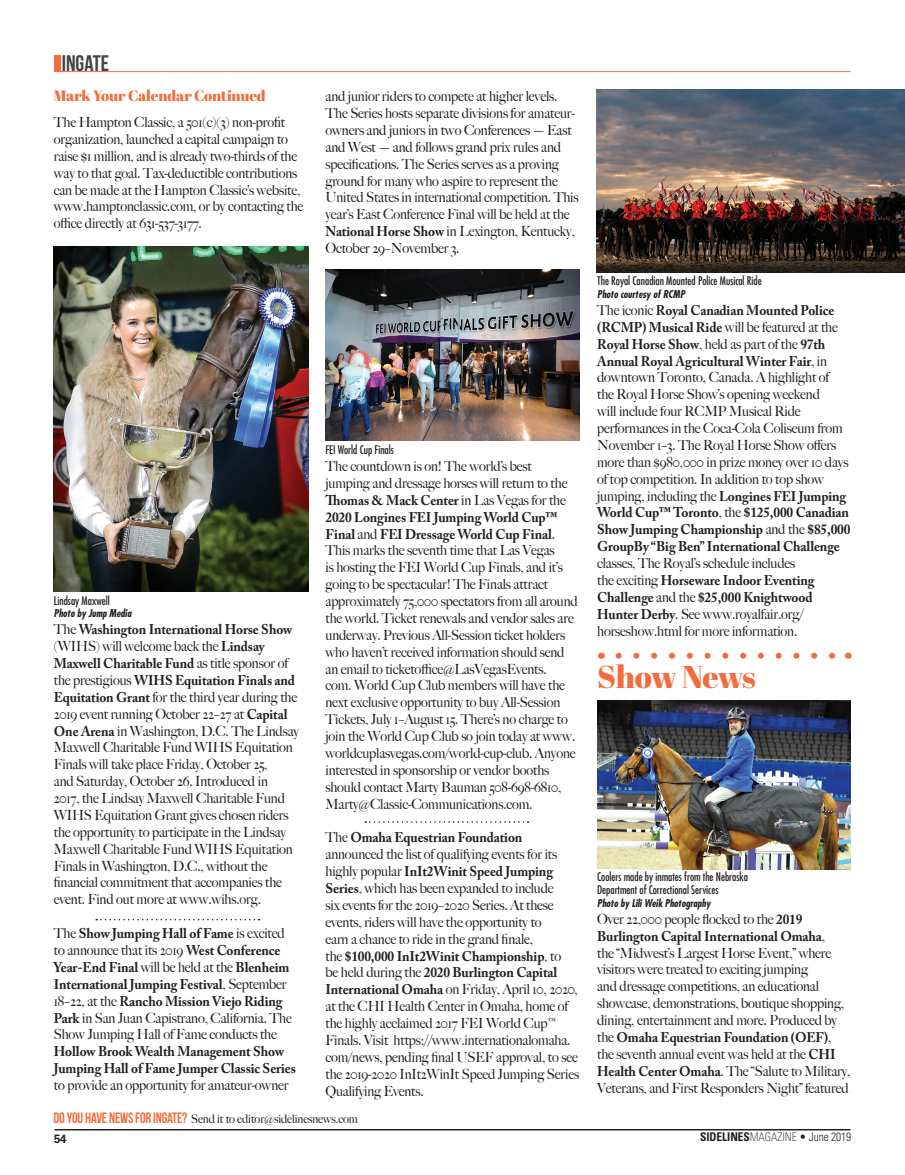
<style>
.page{position:relative;width:905px;height:1175px;background:#fff}
.page>*{position:absolute;margin:0;border:0;box-sizing:border-box;transform-origin:0 0}
.t1{font:31.5px "Abril Fatface";letter-spacing:-.03em;color:#f26d3e}
.t2{font:700 22.5px "Bebas Neue";color:#444}
.t3{font:15px "Abril Fatface";letter-spacing:-.01em;color:#f26d3e}
.t4{font:500 14.1px/16.8px "Big Caslon";letter-spacing:-.01em;color:#231f20;scale:.95 1}
.t5{font:700 14.1px/16.8px "Adobe Caslon Pro";letter-spacing:-.01em;color:#231f20;scale:.95 1}
.t6{font:500 12px "Big Caslon";letter-spacing:-.01em;color:#231f20;scale:.95 1}
.t7{font:700 condensed 12px "Univers LT Std";letter-spacing:-.005em;color:#231f20;scale:.95 1}
.t8{font:700 12px "Univers LT Std";color:#231f20;scale:.95 1}
.t9{font:condensed 11.7px/12.8px "Futura";color:#231f20;scale:.95 1}
.t10{font:italic 700 condensed 10.5px "Futura";color:#231f20;scale:.95 1}
.s1{font-family:"Adobe Caslon Pro";font-weight:700}
.s2{font-family:"Big Caslon";font-weight:500}
.s3{font-family:"Bebas Neue";font-weight:700;font-size:15px;color:#f26d3e}
.s4{font-weight:300;color:#57585a}
.s5{font-weight:300}
</style>
<div class="page">
<hr style="left:55px;top:1129px;width:795px;height:1px;background:#231f20">
<div style="left:54px;top:55px;width:6px;height:17px;background:#f26d3e"></div>
<hr style="left:54px;top:71px;width:796px;height:1px;background:#f26d3e">
<svg style="left:96px;top:919px;width:163px;height:1px"></svg>
<svg style="left:365px;top:821px;width:163px;height:1px"></svg>
<svg style="left:618px;top:652px;width:217px;height:6px"></svg>
<img style="left:54px;top:246px;width:254px;height:345px">
<img style="left:597px;top:90px;width:307px;height:182px">
<img style="left:325px;top:269px;width:254px;height:172px">
<img style="left:598px;top:700px;width:252px;height:169px">
<h2 class="t2" style="left:62px;top:51px;width:49px">INGATE</h2>
<p class="t3" style="left:54px;top:85px;width:213px">Mark Your Calendar Continued</p>
<p class="t4" style="left:54px;top:113px;width:264px">The Hampton Classic, a 501(c)(3) non-profit organization, launched a capital campaign to raise $1 million, and is already two-thirds of the way to that goal. Tax-deductible contributions can be made at the Hampton Classic’s website, www.hamptonclassic.com, or by contacting the office directly at 631-537-3177.</p>
<p class="t4" style="left:325px;top:87px;width:268px">and junior riders to compete at higher levels.<br>The Series hosts separate divisions for amateur&shy;owners and juniors in two Conferences — East and West — and follows grand prix rules and specifications. The Series serves as a proving ground for many who aspire to represent the United States in international competition. This year’s East Conference Final will be held at the <span class="s1">National Horse Show</span> in Lexington, Kentucky, October 29–November 3.</p>
<p class="t9" style="left:54px;top:593px;width:60px">Lindsay Maxwell</p>
<p class="t10" style="left:54px;top:606px;width:83px">Photo by Jump Media</p>
<p class="t5" style="left:54px;top:621px;width:252px"><span class="s2">The</span> Washington International Horse Show</p>
<p class="t4" style="left:54px;top:637px;width:223px">(WIHS) will welcome back the <span class="s1">Lindsay</span></p>
<p class="t5" style="left:54px;top:654px;width:255px">Maxwell Charitable Fund <span class="s2">as title sponsor of the prestigious</span> WIHS Equitation Finals and</p>
<p class="t4" style="left:54px;top:688px;width:259px"><span class="s1">Equitation Grant</span> for the third year during the 2019 event running October 22–27 at <span class="s1">Capital One Arena</span> in Washington, D.C. The Lindsay Maxwell Charitable Fund WIHS Equitation Finals will take place Friday, October 25,<br>and Saturday, October 26. Introduced in<br>2017, the Lindsay Maxwell Charitable Fund WIHS Equitation Grant gives chosen riders the opportunity to participate in the Lindsay Maxwell Charitable Fund WIHS Equitation Finals in Washington, D.C., without the financial commitment that accompanies the event. Find out more at www.wihs.org.</p>
<p class="t5" style="left:54px;top:924px;width:244px"><span class="s2">The</span> Show Jumping Hall of Fame <span class="s2">is excited</span></p>
<p class="t4" style="left:54px;top:941px;width:240px">to announce that its 2019 <span class="s1">West Conference</span></p>
<p class="t5" style="left:54px;top:958px;width:250px">Year-End Final <span class="s2">will be held at the</span> Blenheim<br>International Jumping Festival<span class="s2">, September<br>18–22, at the</span> Rancho Mission Viejo Riding</p>
<p class="t4" style="left:54px;top:1008px;width:252px"><span class="s1">Park</span> in San Juan Capistrano, California. The<br>Show Jumping Hall of Fame conducts the</p>
<p class="t5" style="left:54px;top:1043px;width:256px">Hollow Brook Wealth Management Show<br>Jumping Hall of Fame Jumper Classic Series</p>
<p class="t4" style="left:54px;top:1076px;width:248px">to provide an opportunity for amateur-owner</p>
<p class="t9" style="left:325px;top:443px;width:73px">FEI World Cup Finals</p>
<p class="t4" style="left:325px;top:457px;width:256px">The countdown is on! The world’s best jumping and dressage horses will return to the</p>
<p class="t5" style="left:325px;top:491px;width:254px">Thomas &amp; Mack Center <span class="s2">in Las Vegas for the<br></span>2020 Longines FEI Jumping World Cup™<br>Final <span class="s2">and</span> FEI Dressage World Cup Final<span class="s2">.</span></p>
<p class="t4" style="left:325px;top:541px;width:267px">This marks the seventh time that Las Vegas<br>is hosting the FEI World Cup Finals, and it’s going to be spectacular! The Finals attract approximately 75,000 spectators from all around the world. Ticket renewals and vendor sales are underway. Previous All-Session ticket holders who haven’t received information should send an email to ticketoffice@LasVegasEvents.<br>com. World Cup Club members will have the next exclusive opportunity to buy All-Session Tickets, July 1–August 15. There’s no charge to join the World Cup Club so join today at www. worldcuplasvegas.com/world-cup-club. Anyone interested in sponsorship or vendor booths should contact Marty Bauman 508-698-6810, Marty@Classic-Communications.com.</p>
<p class="t5" style="left:325px;top:829px;width:209px"><span class="s2">The</span> Omaha Equestrian Foundation</p>
<p class="t4" style="left:325px;top:845px;width:245px">announced the list of qualifying events for its</p>
<p class="t5" style="left:325px;top:863px;width:241px"><span class="s2">highly popular</span> InIt2Winit Speed Jumping</p>
<p class="t4" style="left:325px;top:879px;width:242px"><span class="s1">Series</span>, which has been expanded to include six events for the 2019–2020 Series. At these events, riders will have the opportunity to earn a chance to ride in the grand finale,</p>
<p class="t5" style="left:325px;top:947px;width:249px"><span class="s2">the</span> $100,000 InIt2Winit Championship<span class="s2">, to be held during the</span> 2020 Burlington Capital</p>
<p class="t4" style="left:325px;top:980px;width:268px"><span class="s1">International Omaha</span> on Friday, April 10, 2020, at the CHI Health Center in Omaha, home of the highly acclaimed 2017 FEI World Cup™ Finals. Visit https://www.internationalomaha. com/news, pending final USEF approval, to see the 2019-2020 InIt2WinIt Speed Jumping Series Qualifying Events.</p>
<p class="t6" style="left:53px;top:1108px;width:322px"><span class="s3">DO YOU HAVE NEWS FOR INGATE?</span> Send it to editor@sidelinesnews.com</p>
<p class="t9" style="left:597px;top:274px;width:175px">The Royal Canadian Mounted Police Musical Ride</p>
<p class="t10" style="left:597px;top:287px;width:94px">Photo courtesy of RCMP</p>
<p class="t5" style="left:597px;top:301px;width:251px"><span class="s2">The iconic</span> Royal Canadian Mounted Police</p>
<p class="t4" style="left:597px;top:318px;width:255px"><span class="s1">(RCMP) Musical Ride</span> will be featured at the</p>
<p class="t5" style="left:597px;top:335px;width:243px">Royal Horse Show<span class="s2">, held as part of the</span> 97th<br>Annual Royal Agricultural Winter Fair<span class="s2">, in</span></p>
<p class="t4" style="left:597px;top:368px;width:266px">downtown Toronto, Canada. A highlight of the Royal Horse Show’s opening weekend<br>will include four RCMP Musical Ride performances in the Coca-Cola Coliseum from November 1–3. The Royal Horse Show offers more than $980,000 in prize money over 10 days of top competition. In addition to top show jumping, including the <span class="s1">Longines FEI Jumping</span></p>
<p class="t5" style="left:597px;top:504px;width:268px;text-align:justify">World Cup™ Toronto<span class="s2">, the</span> $125,000 Canadian Show Jumping Championship <span class="s2">and the</span> $85,000<br>GroupBy “Big Ben” International Challenge</p>
<p class="t4" style="left:597px;top:554px;width:210px">classes, The Royal’s schedule includes</p>
<p class="t5" style="left:597px;top:571px;width:230px"><span class="s2">the exciting</span> Horseware Indoor Eventing<br>Challenge <span class="s2">and the</span> $25,000 Knightwood</p>
<p class="t4" style="left:597px;top:605px;width:219px"><span class="s1">Hunter Derby</span>. See www.royalfair.org/ horseshow.html for more information.</p>
<h1 class="t1" style="left:597px;top:655px;width:160px">Show News</h1>
<p class="t9" style="left:597px;top:870px;width:160px">Coolers made by inmates from the Nebraska<br>Department of Correctional Services</p>
<p class="t10" style="left:597px;top:896px;width:121px">Photo by Lili Weik Photography</p>
<p class="t4" style="left:597px;top:909px;width:218px">Over 22,000 people flocked to the <span class="s1">2019</span></p>
<p class="t5" style="left:597px;top:927px;width:241px">Burlington Capital International Omaha<span class="s2">,</span></p>
<p class="t4" style="left:597px;top:943px;width:261px">the “Midwest’s Largest Horse Event,” where visitors were treated to exciting jumping<br>and dressage competitions, an educational showcase, demonstrations, boutique shopping, dining, entertainment and more. Produced by</p>
<p class="t5" style="left:597px;top:1028px;width:248px"><span class="s2">the</span> Omaha Equestrian Foundation (OEF)<span class="s2">,</span></p>
<p class="t4" style="left:597px;top:1044px;width:268px">the seventh annual event was held at the <span class="s1">CHI<br>Health Center Omaha</span>. The “Salute to Military,<br>Veterans, and First Responders Night” featured</p>
<p class="t8" style="left:54px;top:1131px;width:15px">54</p>
<p class="t7" style="left:700px;top:1129px;width:160px">SIDELINES<span class="s4">MAGAZINE</span> <span class="s5">• June 2019</span></p>
</div>
